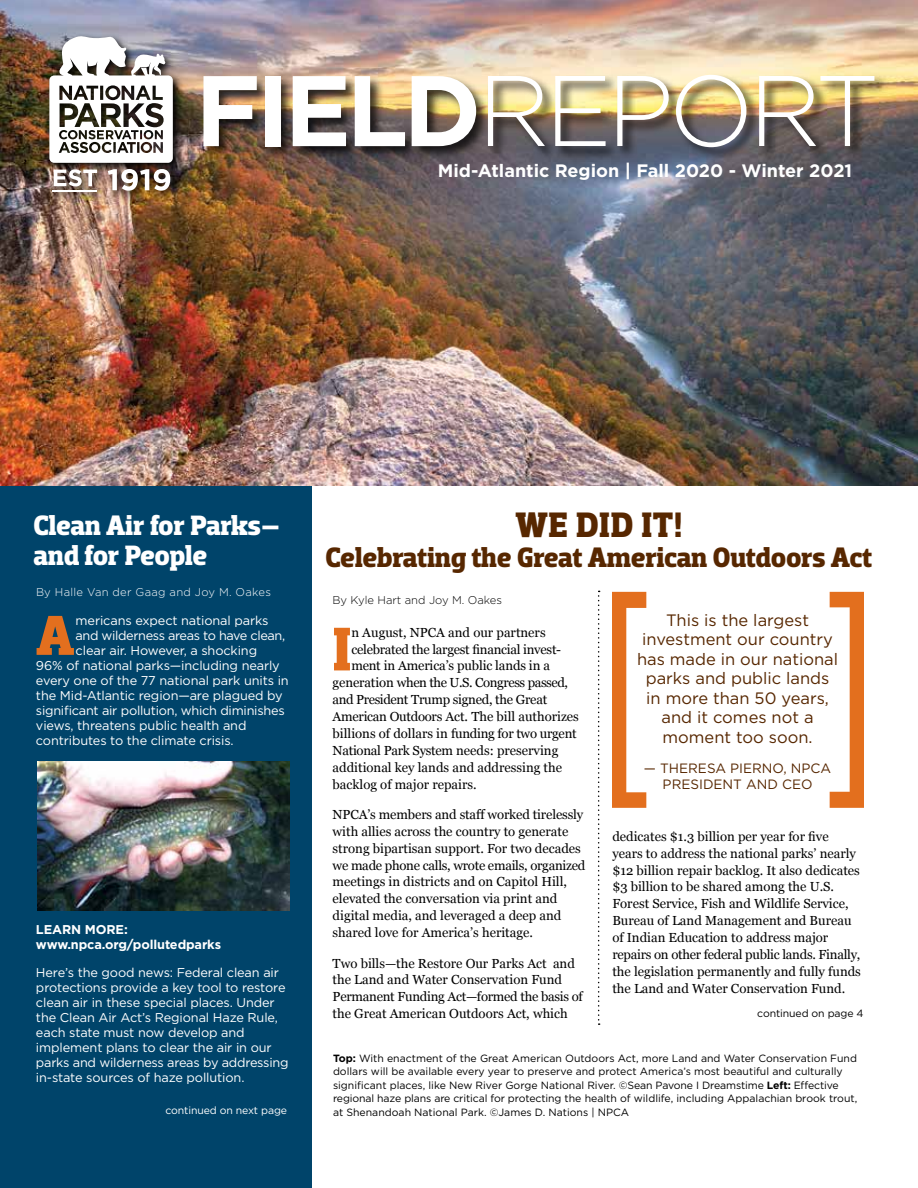
<style>
.page{position:relative;width:918px;height:1188px;background:#fff}
.page>*{position:absolute;margin:0;border:0;box-sizing:border-box;transform-origin:0 0}
.t1{font:300 100.05px "Gotham";letter-spacing:-.05em;color:#fff}
.t2{font:700 62.7px "Dobra Slab";color:#e36f1e}
.t3{font:700 56.85px "Dobra Slab";color:#e36f1e}
.t4{font:700 36px "Dobra Slab";letter-spacing:.015em;color:#572700}
.t5{font:700 28.5px "Dobra Slab";letter-spacing:-.015em;color:#572700}
.t6{font:700 28.5px/30px "Dobra Slab";letter-spacing:-.015em;color:#fff}
.t7{font:700 18px "Gotham";color:#fff}
.t8{font:16.5px/19.5px "Gotham";color:#572700;text-align:center}
.t9{font:13.5px/16.5px "Gotham";color:#572700;text-align:center}
.t10{font:13.2px/17px "Georgia";color:#000}
.t11{font:13.2px "Georgia";letter-spacing:-.02em;color:#000}
.t12{font:13.2px "Georgia";letter-spacing:-.03em;color:#000}
.t13{font:12.75px/15px "Gotham";letter-spacing:-.01em;color:#fff}
.t14{font:700 12.75px/15px "Gotham";letter-spacing:-.01em;color:#fff}
.t15{font:12.75px "Gotham";letter-spacing:-.03em;color:#fff}
.t16{font:300 11.25px "Gotham";letter-spacing:.025em;color:#fff}
.t17{font:300 11.25px "Gotham";color:#000}
.t18{font:10.5px/13.5px "Gotham";color:#000}
.t19{font:10.5px "Gotham";letter-spacing:-.01em;color:#fff}
.s1{font-weight:700}
</style>
<div class="page">
<div style="left:0;top:484px;width:311px;height:704px;background:#00446a"></div>
<img style="left:0;top:0;width:918px;height:486px">
<div style="left:202px;top:75px;width:289px;height:86px;background:#000;opacity:.75"></div>
<div style="left:487px;top:74px;width:402px;height:88px;background:#000;opacity:.75"></div>
<img style="left:45px;top:32px;width:138px;height:171px">
<svg style="left:49px;top:36px;width:124px;height:127px"></svg>
<svg style="left:54px;top:169px;width:43px;height:17px"></svg>
<svg style="left:108px;top:169px;width:62px;height:22px"></svg>
<hr style="left:52px;top:190px;width:45px;height:2px;background:#fff">
<svg style="left:598px;top:591px;width:2px;height:434px"></svg>
<svg style="left:612px;top:592px;width:34px;height:216px"></svg>
<svg style="left:830px;top:592px;width:34px;height:216px"></svg>
<img style="left:38px;top:762px;width:251px;height:148px">
<h1 class="t1" style="left:195px;top:56px;width:686px"><span class="s1">FIELD</span>REPORT</h1>
<h3 class="t7" style="left:438px;top:160px;width:416px">Mid-Atlantic Region | Fall 2020 - Winter 2021</h3>
<h3 class="t4" style="left:515px;top:503px;width:168px">WE DID IT!</h3>
<h3 class="t5" style="left:325px;top:540px;width:549px">Celebrating the Great American Outdoors Act</h3>
<p class="t17" style="left:333px;top:594px;width:171px">By Kyle Hart and Joy M. Oakes</p>
<h2 class="t2" style="left:333px;top:612px;width:20px">I</h2>
<p class="t10" style="left:351px;top:623px;width:196px">n August, NPCA and our partners</p>
<h3 class="t6" style="left:33px;top:511px;width:249px">Clean Air for Parks– and for People</h3>
<p class="t16" style="left:36px;top:586px;width:236px">By Halle Van der Gaag and Joy M. Oakes</p>
<h3 class="t3" style="left:36px;top:602px;width:40px">A</h3>
<p class="t13" style="left:76px;top:613px;width:194px">mericans expect national parks</p>
<p class="t8" style="left:637px;top:610px;width:203px">This is the largest investment our country has made in our national parks and public lands in more than 50 years, and it comes not a moment too soon.</p>
<p class="t9" style="left:644px;top:760px;width:189px">— THERESA PIERNO, NPCA<br>PRESIDENT AND CEO</p>
<p class="t15" style="left:76px;top:628px;width:211px">and wilderness areas to have clean,</p>
<p class="t13" style="left:76px;top:643px;width:183px">clear air. However, a shocking</p>
<p class="t13" style="left:36px;top:658px;width:245px">96% of national parks—including nearly</p>
<p class="t13" style="left:36px;top:673px;width:254px">every one of the 77 national park units in</p>
<p class="t13" style="left:36px;top:688px;width:248px">the Mid-Atlantic region—are plagued by</p>
<p class="t13" style="left:36px;top:703px;width:250px">significant air pollution, which diminishes</p>
<p class="t13" style="left:36px;top:718px;width:212px">views, threatens public health and</p>
<p class="t13" style="left:36px;top:733px;width:199px">contributes to the climate crisis.</p>
<p class="t11" style="left:351px;top:639px;width:211px">celebrated the largest financial invest-</p>
<p class="t10" style="left:351px;top:657px;width:200px">ment in America’s public lands in a</p>
<p class="t12" style="left:333px;top:673px;width:237px">generation when the U.S. Congress passed,</p>
<p class="t11" style="left:333px;top:690px;width:216px">and President Trump signed, the Great</p>
<p class="t10" style="left:333px;top:708px;width:248px">American Outdoors Act. The bill authorizes</p>
<p class="t10" style="left:333px;top:724px;width:246px">billions of dollars in funding for two urgent</p>
<p class="t11" style="left:333px;top:741px;width:227px">National Park System needs: preserving</p>
<p class="t10" style="left:333px;top:758px;width:231px">additional key lands and addressing the</p>
<p class="t10" style="left:333px;top:775px;width:146px">backlog of major repairs.</p>
<p class="t10" style="left:333px;top:805px;width:254px">NPCA’s members and staff worked tirelessly with allies across the country to generate strong bipartisan support. For two decades we made phone calls, wrote emails, organized meetings in districts and on Capitol Hill, elevated the conversation via print and digital media, and leveraged a deep and shared love for America’s heritage.</p>
<p class="t10" style="left:333px;top:954px;width:252px">Two bills—the Restore Our Parks Act and the Land and Water Conservation Fund Permanent Funding Act—formed the basis of the Great American Outdoors Act, which</p>
<p class="t10" style="left:612px;top:827px;width:250px">dedicates $1.3 billion per year for five years to address the national parks’ nearly $12 billion repair backlog. It also dedicates $3 billion to be shared among the U.S.<br>Forest Service, Fish and Wildlife Service, Bureau of Land Management and Bureau of Indian Education to address major repairs on other federal public lands. Finally, the legislation permanently and fully funds the Land and Water Conservation Fund.</p>
<p class="t14" style="left:36px;top:921px;width:187px">LEARN MORE: www.npca.org/pollutedparks</p>
<p class="t13" style="left:36px;top:965px;width:254px">Here’s the good news: Federal clean air protections provide a key tool to restore clean air in these special places. Under the Clean Air Act’s Regional Haze Rule, each state must now develop and implement plans to clear the air in our parks and wilderness areas by addressing in-state sources of haze pollution.</p>
<p class="t18" style="left:757px;top:1006px;width:108px">continued on page 4</p>
<p class="t18" style="left:333px;top:1051px;width:526px"><span class="s1">Top:</span> With enactment of the Great American Outdoors Act, more Land and Water Conservation Fund dollars will be available every year to preserve and protect America’s most beautiful and culturally significant places, like New River Gorge National River. ©Sean Pavone I Dreamstime <span class="s1">Left:</span> Effective regional haze plans are critical for protecting the health of wildlife, including Appalachian brook trout,</p>
<p class="t19" style="left:166px;top:1104px;width:123px">continued on next page</p>
<p class="t18" style="left:333px;top:1105px;width:298px">at Shenandoah National Park. ©James D. Nations | NPCA</p>
</div>
